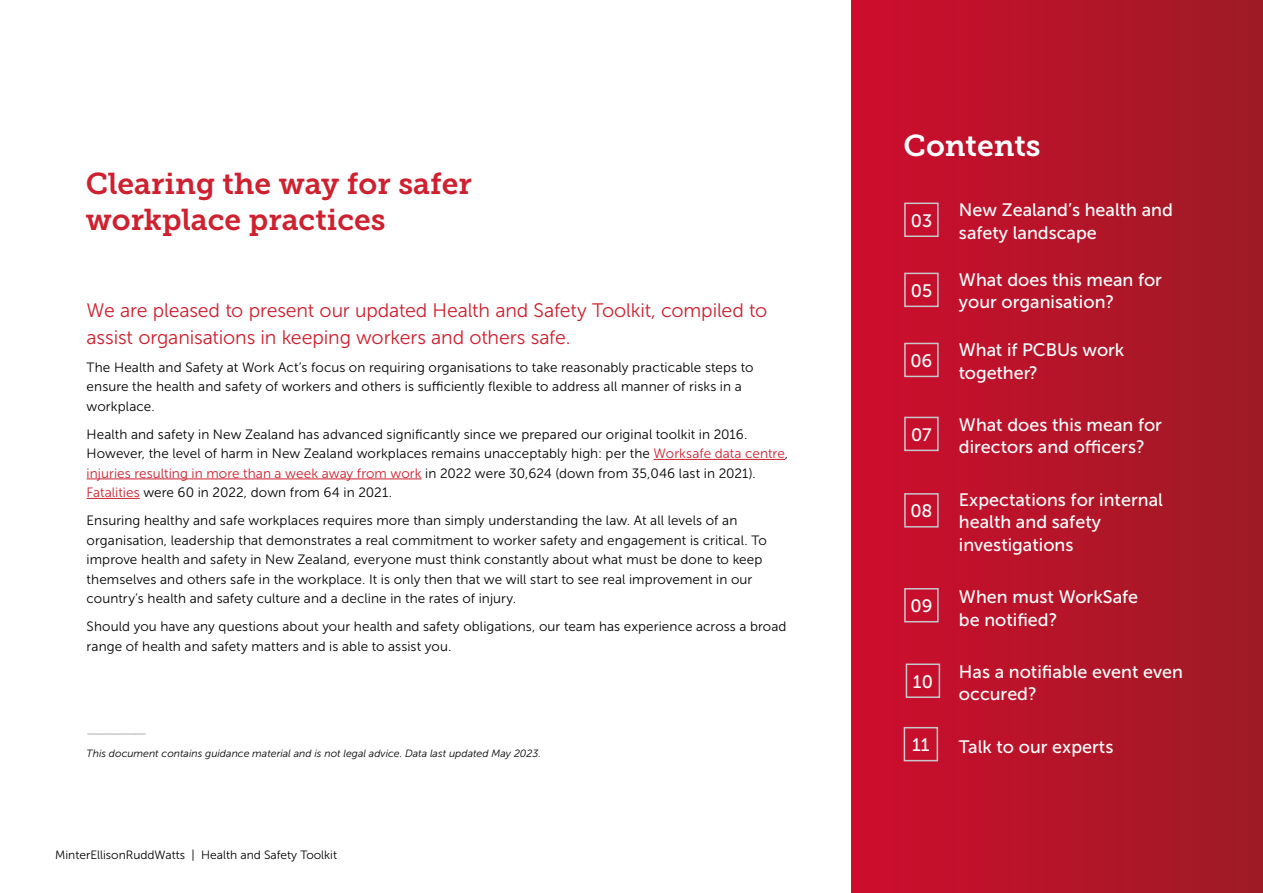
<style>
.page{position:relative;width:1263px;height:893px;background:#fff}
.page>*{position:absolute;margin:0;border:0;box-sizing:border-box;transform-origin:0 0}
.t1{font:30px/36px "Museo Slab 700";color:#ce202f}
.t2{font:30px "Museo Slab 700";color:#fff}
.t3{font:19.5px/27px "Museo Sans 300";letter-spacing:-.005em;color:#ce202f}
.t4{font:18px/22.5px "Museo Sans 500";color:#fff}
.t5{font:13.5px/19.5px "Museo Sans 300";letter-spacing:.005em;color:#000}
.t6{font:12px "Museo Sans 300";color:#000}
.t7{font:italic 10.5px "Museo Sans 300";color:#000}
.t8{font:italic 10.5px "Museo Sans 300";color:#808285}
.s1{color:#ce202f}
</style>
<div class="page">
<hr style="left:654px;top:459px;width:131px;height:1px;background:#ce202f">
<hr style="left:87px;top:479px;width:335px;height:1px;background:#ce202f">
<hr style="left:87px;top:498px;width:53px;height:1px;background:#ce202f">
<div style="left:851px;top:1px;width:412px;height:892px;background:linear-gradient(to right,#cf0d2e,#9d1b25)"></div>
<div style="left:904px;top:203px;width:35px;height:34px;border:2px solid #c8c8cc"></div>
<div style="left:904px;top:273px;width:35px;height:34px;border:2px solid #c8c8cc"></div>
<div style="left:904px;top:343px;width:35px;height:34px;border:2px solid #c8c8cc"></div>
<div style="left:904px;top:417px;width:35px;height:34px;border:2px solid #c8c8cc"></div>
<div style="left:904px;top:588px;width:35px;height:34px;border:2px solid #c8c8cc"></div>
<div style="left:904px;top:493px;width:35px;height:35px;border:2px solid #c8c8cc"></div>
<div style="left:904px;top:727px;width:34px;height:34px;border:2px solid #c8c8cc"></div>
<div style="left:906px;top:663px;width:34px;height:35px;border:2px solid #c8c8cc"></div>
<h1 class="t1" style="left:86px;top:165px;width:387px">Clearing the way for safer workplace practices</h1>
<h2 class="t3" style="left:87px;top:296px;width:682px">We are pleased to present our updated Health and Safety Toolkit, compiled to assist organisations in keeping workers and others safe.</h2>
<p class="t5" style="left:87px;top:357px;width:668px">The Health and Safety at Work Act’s focus on requiring organisations to take reasonably practicable steps to ensure the health and safety of workers and others is sufficiently flexible to address all manner of risks in a workplace.</p>
<p class="t5" style="left:87px;top:424px;width:703px">Health and safety in New Zealand has advanced significantly since we prepared our original toolkit in 2016.<br>However, the level of harm in New Zealand workplaces remains unacceptably high: per the <span class="s1">Worksafe data centre</span>, <span class="s1">injuries resulting in more than a week away from work</span> in 2022 were 30,624 (down from 35,046 last in 2021).<br><span class="s1">Fatalities</span> were 60 in 2022, down from 64 in 2021.</p>
<p class="t5" style="left:87px;top:511px;width:681px">Ensuring healthy and safe workplaces requires more than simply understanding the law. At all levels of an organisation, leadership that demonstrates a real commitment to worker safety and engagement is critical. To improve health and safety in New Zealand, everyone must think constantly about what must be done to keep themselves and others safe in the workplace. It is only then that we will start to see real improvement in our country’s health and safety culture and a decline in the rates of injury.</p>
<p class="t5" style="left:87px;top:617px;width:701px">Should you have any questions about your health and safety obligations, our team has experience across a broad range of health and safety matters and is able to assist you.</p>
<p class="t8" style="left:87px;top:728px;width:62px">–––––––––––</p>
<p class="t7" style="left:87px;top:747px;width:456px">This document contains guidance material and is not legal advice. Data last updated May 2023.</p>
<p class="t6" style="left:55px;top:848px;width:283px">MinterEllisonRuddWatts | Health and Safety Toolkit</p>
<h1 class="t2" style="left:904px;top:128px;width:139px">Contents</h1>
<h3 class="t4" style="left:911px;top:209px;width:23px">03</h3>
<h3 class="t4" style="left:911px;top:279px;width:23px">05</h3>
<h3 class="t4" style="left:910px;top:349px;width:23px">06</h3>
<h3 class="t4" style="left:911px;top:423px;width:22px">07</h3>
<h3 class="t4" style="left:910px;top:500px;width:24px">08</h3>
<h3 class="t4" style="left:910px;top:595px;width:24px">09</h3>
<h3 class="t4" style="left:913px;top:670px;width:22px">10</h3>
<h3 class="t4" style="left:912px;top:733px;width:19px">11</h3>
<h3 class="t4" style="left:959px;top:199px;width:216px">New Zealand’s health and safety landscape</h3>
<h3 class="t4" style="left:959px;top:268px;width:205px">What does this mean for your organisation?</h3>
<h3 class="t4" style="left:959px;top:339px;width:167px">What if PCBUs work together?</h3>
<h3 class="t4" style="left:959px;top:414px;width:205px">What does this mean for directors and officers?</h3>
<h3 class="t4" style="left:959px;top:488px;width:205px">Expectations for internal health and safety investigations</h3>
<h3 class="t4" style="left:959px;top:586px;width:181px">When must WorkSafe be notified?</h3>
<h3 class="t4" style="left:959px;top:660px;width:225px">Has a notifiable event even occured?</h3>
<h3 class="t4" style="left:959px;top:735px;width:156px">Talk to our experts</h3>
</div>
